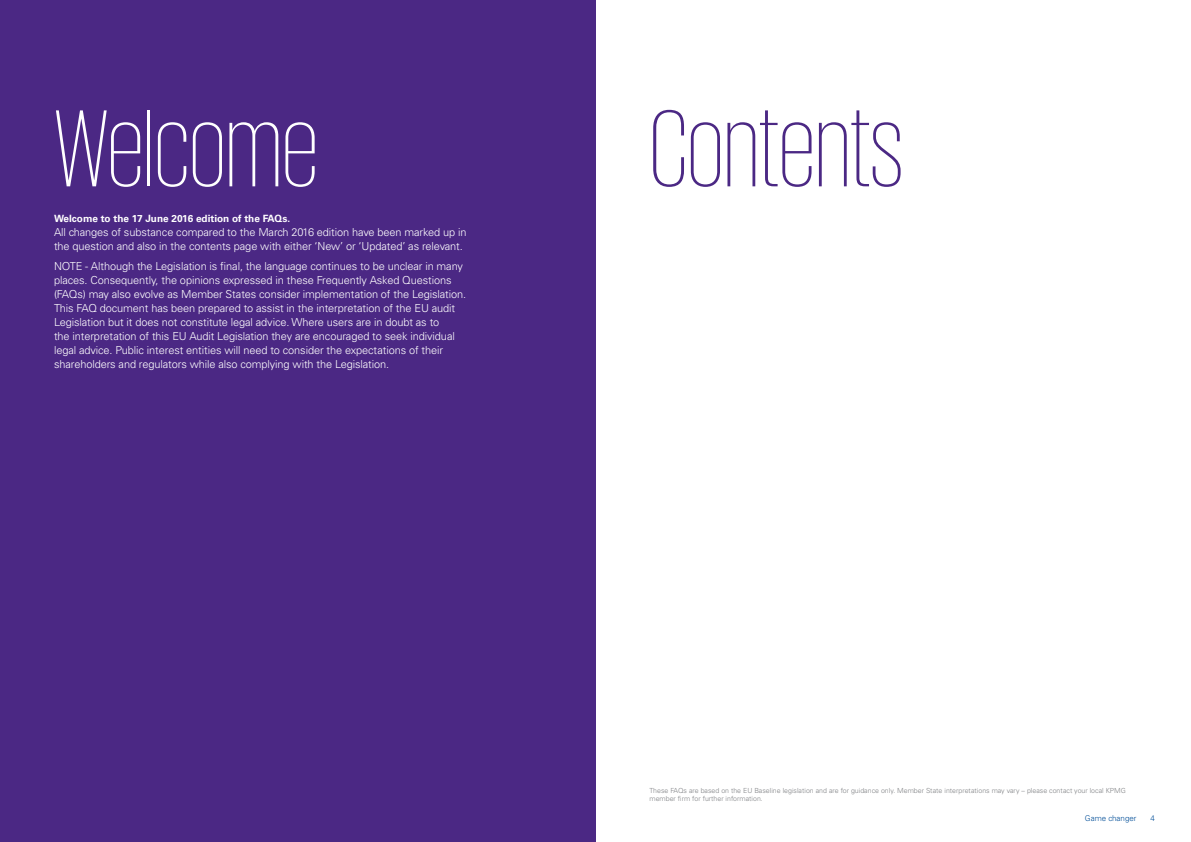
<style>
.page{position:relative;width:1191px;height:842px;background:#fff}
.page>*{position:absolute;margin:0;border:0;box-sizing:border-box;transform-origin:0 0}
.Title_112_pt{font:200 112px "KPMG";letter-spacing:-.005em;color:#4b2884}
.Title_112_pt-2{font:200 112px "KPMG";color:#fff}
.Bodycopy_10pt{font:300 11px/14px "Univers LT Std";letter-spacing:-.01em;color:#fff}
.Subhead_10pt{font:700 10px "Univers LT Std";color:#fff}
.t1{font:300 8px "Univers LT Std";color:#004e98}
.Question___Body{font:300 7px/8px "Univers LT Std";color:#808285}
</style>
<div class="page">
<div style="left:0;top:0;width:595px;height:842px;background:#4b2884"></div>
<p class="Title_112_pt-2" style="left:54px;top:95px;width:265px">Welcome</p>
<p class="Subhead_10pt" style="left:54px;top:212px;width:238px">Welcome to the 17 June 2016 edition of the FAQs.</p>
<p class="Bodycopy_10pt" style="left:54px;top:225px;width:414px">All changes of substance compared to the March 2016 edition have been marked up in the question and also in the contents page with either ‘New’ or ‘Updated’ as relevant.</p>
<p class="Bodycopy_10pt" style="left:54px;top:259px;width:414px">NOTE - Although the Legislation is final, the language continues to be unclear in many places. Consequently, the opinions expressed in these Frequently Asked Questions (FAQs) may also evolve as Member States consider implementation of the Legislation.<br>This FAQ document has been prepared to assist in the interpretation of the EU audit Legislation but it does not constitute legal advice. Where users are in doubt as to<br>the interpretation of this EU Audit Legislation they are encouraged to seek individual legal advice. Public interest entities will need to consider the expectations of their shareholders and regulators while also complying with the Legislation.</p>
<p class="Title_112_pt" style="left:649px;top:95px;width:256px">Contents</p>
<p class="Question___Body" style="left:649px;top:786px;width:478px">These FAQs are based on the EU Baseline legislation and are for guidance only. Member State interpretations may vary – please contact your local KPMG member firm for further information.</p>
<p class="t1" style="left:1085px;top:813px;width:53px">Game changer</p>
<p class="t1" style="left:1150px;top:813px;width:6px">4</p>
</div>
